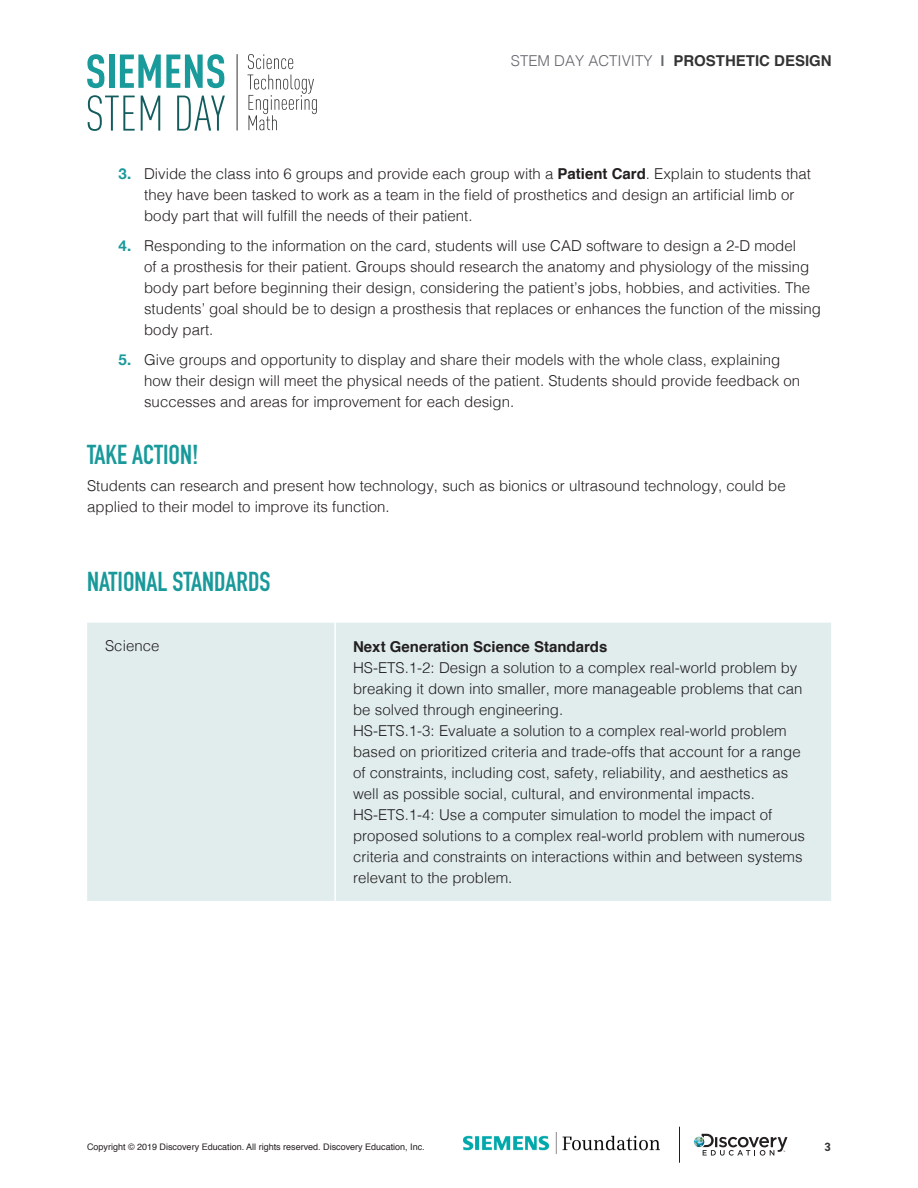
<style>
.page{position:relative;width:918px;height:1188px;background:#fff}
.page>*{position:absolute;margin:0;border:0;box-sizing:border-box;transform-origin:0 0}
.Subhead_1{font:700 27px "DIN Condensed";color:#19999a}
.Body{font:300 15px/21px "Helvetica";color:#231f20}
.Subhead_1-2{font:300 15px/21px "Helvetica";color:#231f20}
.t1{font:700 15px "Helvetica";color:#343333}
.t2{font:700 12px "DIN2014";color:#343333}
.t3{font:9px "Helvetica";color:#231f20}
.s1{font-weight:300;color:#63666b}
.s2{color:#63666b}
.s3{font-family:"Helvetica Neue";font-weight:700;color:#19999a}
.s4{font-weight:700}
</style>
<div class="page">
<svg style="left:694px;top:1134px;width:94px;height:22px"></svg>
<hr style="left:679px;top:1127px;width:1px;height:36px;background:#231f20">
<img style="left:464px;top:1133px;width:195px;height:21px">
<svg style="left:87px;top:54px;width:17px;height:34px"></svg>
<div style="left:109px;top:55px;width:5px;height:33px;background:#199a9b"></div>
<svg style="left:120px;top:54px;width:104px;height:34px"></svg>
<svg style="left:88px;top:95px;width:47px;height:36px"></svg>
<svg style="left:141px;top:96px;width:19px;height:35px"></svg>
<svg style="left:177px;top:96px;width:48px;height:35px"></svg>
<svg style="left:248px;top:54px;width:45px;height:15px"></svg>
<svg style="left:247px;top:75px;width:70px;height:55px"></svg>
<hr style="left:237px;top:54px;width:1px;height:77px;background:#323333">
<div style="left:87px;top:623px;width:744px;height:278px;background:#e1eded"></div>
<hr style="left:334px;top:623px;width:2px;height:278px;background:#fff">
<p class="t1" style="left:511px;top:49px;width:322px"><span class="s1">STEM DAY ACTIVITY</span> <span class="s2">|</span> PROSTHETIC DESIGN</p>
<p class="Body" style="left:144px;top:162px;width:668px;text-indent:-26px"><span class="s3">3.</span> Divide the class into 6 groups and provide each group with a <span class="s4">Patient Card</span>. Explain to students that they have been tasked to work as a team in the field of prosthetics and design an artificial limb or body part that will fulfill the needs of their patient.</p>
<p class="Body" style="left:144px;top:234px;width:678px;text-indent:-26px"><span class="s3">4.</span> Responding to the information on the card, students will use CAD software to design a 2-D model<br>of a prosthesis for their patient. Groups should research the anatomy and physiology of the missing body part before beginning their design, considering the patient’s jobs, hobbies, and activities. The students’ goal should be to design a prosthesis that replaces or enhances the function of the missing body part.</p>
<p class="Body" style="left:144px;top:348px;width:658px;text-indent:-26px"><span class="s3">5.</span> Give groups and opportunity to display and share their models with the whole class, explaining how their design will meet the physical needs of the patient. Students should provide feedback on successes and areas for improvement for each design.</p>
<p class="Subhead_1" style="left:87px;top:436px;width:113px">TAKE ACTION!</p>
<p class="Subhead_1-2" style="left:87px;top:474px;width:700px">Students can research and present how technology, such as bionics or ultrasound technology, could be applied to their model to improve its function.</p>
<p class="Subhead_1" style="left:87px;top:563px;width:185px">NATIONAL STANDARDS</p>
<p class="Body" style="left:105px;top:635px;width:56px">Science</p>
<p class="Body" style="left:353px;top:635px;width:453px"><span class="s4">Next Generation Science Standards<br></span>HS-ETS.1-2: Design a solution to a complex real-world problem by breaking it down into smaller, more manageable problems that can be solved through engineering.<br>HS-ETS.1-3: Evaluate a solution to a complex real-world problem based on prioritized criteria and trade-offs that account for a range of constraints, including cost, safety, reliability, and aesthetics as well as possible social, cultural, and environmental impacts.<br>HS-ETS.1-4: Use a computer simulation to model the impact of proposed solutions to a complex real-world problem with numerous criteria and constraints on interactions within and between systems relevant to the problem.</p>
<p class="t3" style="left:87px;top:1140px;width:339px">Copyright © 2019 Discovery Education. All rights reserved. Discovery Education, Inc.</p>
<p class="t2" style="left:825px;top:1139px;width:8px">3</p>
</div>
